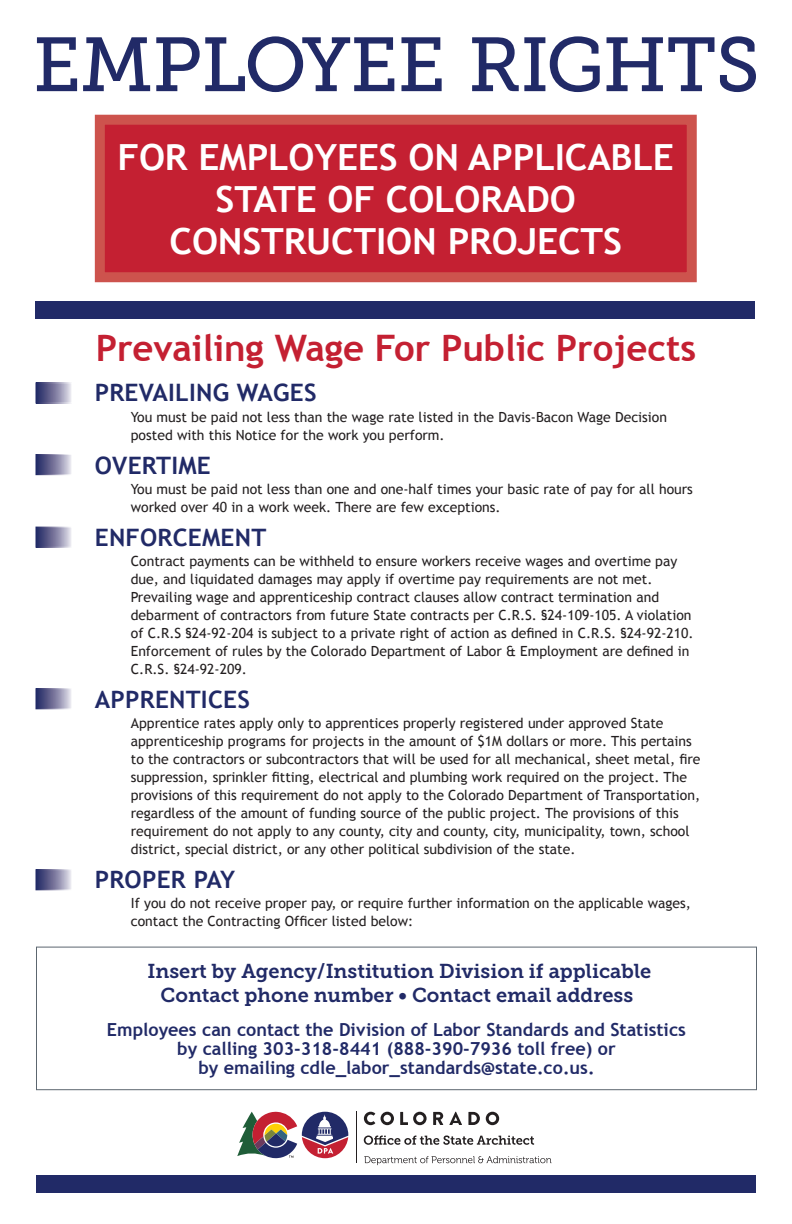
<style>
.page{position:relative;width:792px;height:1224px;background:#fff}
.page>*{position:absolute;margin:0;border:0;box-sizing:border-box;transform-origin:0 0}
.t1{font:700 36.5px "Trebuchet MS";letter-spacing:-.005em;color:#c42032}
._2_Para_Head{font:700 36px/42px "Trebuchet MS";letter-spacing:-.005em;color:#fff;text-align:center}
._1_Body_Text{font:700 24px "Trebuchet MS";letter-spacing:.01em;color:#212a67}
._2_Para_Head-2{font:700 24px "Trebuchet MS";letter-spacing:.01em;color:#212a67}
.t2{font:20px "Museo Slab 700";color:#212a67}
._1_Body_Text-2{font:700 18px/19px "Trebuchet MS";color:#212a67;text-align:center}
._1_Body_Text-3{font:14px/18px "Trebuchet MS";color:#231f20}
</style>
<div class="page">
<div style="left:36px;top:947px;width:721px;height:143px;border:1px solid #5c666f"></div>
<svg style="left:237px;top:1112px;width:111px;height:46px"></svg>
<svg style="left:364px;top:1112px;width:11px;height:13px"></svg>
<svg style="left:381px;top:1112px;width:13px;height:13px"></svg>
<svg style="left:400px;top:1112px;width:27px;height:13px"></svg>
<svg style="left:433px;top:1112px;width:10px;height:13px"></svg>
<svg style="left:468px;top:1112px;width:12px;height:13px"></svg>
<svg style="left:486px;top:1112px;width:13px;height:13px"></svg>
<svg style="left:449px;top:1112px;width:13px;height:13px"></svg>
<hr style="left:356px;top:1112px;width:1px;height:51px;background:#231f20">
<svg style="left:364px;top:1156px;width:188px;height:9px"></svg>
<svg style="left:364px;top:1135px;width:170px;height:10px"></svg>
<div style="left:36px;top:1175px;width:720px;height:18px;background:#212a67"></div>
<div style="left:36px;top:301px;width:720px;height:17px;background:#212a67"></div>
<svg style="left:37px;top:36px;width:719px;height:56px"></svg>
<div style="left:100px;top:120px;width:592px;height:157px;background:#c42032"></div>
<div style="left:95px;top:115px;width:602px;height:167px;border:10px solid #cd534d"></div>
<svg style="left:38px;top:384px;width:32px;height:18px"></svg>
<div style="left:36px;top:382px;width:36px;height:22px;border:1px solid #fff"></div>
<svg style="left:38px;top:456px;width:32px;height:17px"></svg>
<div style="left:36px;top:454px;width:36px;height:21px;border:1px solid #fff"></div>
<svg style="left:38px;top:529px;width:32px;height:17px"></svg>
<div style="left:36px;top:527px;width:36px;height:21px;border:1px solid #fff"></div>
<svg style="left:38px;top:690px;width:32px;height:17px"></svg>
<div style="left:36px;top:688px;width:36px;height:21px;border:1px solid #fff"></div>
<svg style="left:38px;top:871px;width:32px;height:17px"></svg>
<div style="left:36px;top:869px;width:36px;height:21px;border:1px solid #fff"></div>
<p class="_2_Para_Head" style="left:118px;top:136px;width:558px">FOR EMPLOYEES ON APPLICABLE<br>STATE OF COLORADO<br>CONSTRUCTION PROJECTS</p>
<p class="t1" style="left:96px;top:325px;width:602px">Prevailing Wage For Public Projects</p>
<p class="_2_Para_Head-2" style="left:95px;top:377px;width:223px">PREVAILING WAGES</p>
<p class="_1_Body_Text-3" style="left:131px;top:408px;width:538px">You must be paid not less than the wage rate listed in the Davis-Bacon Wage Decision posted with this Notice for the work you perform.</p>
<p class="_1_Body_Text" style="left:95px;top:450px;width:117px">OVERTIME</p>
<p class="_1_Body_Text-3" style="left:131px;top:480px;width:564px">You must be paid not less than one and one-half times your basic rate of pay for all hours worked over 40 in a work week. There are few exceptions.</p>
<p class="_1_Body_Text" style="left:95px;top:522px;width:173px">ENFORCEMENT</p>
<p class="_1_Body_Text-3" style="left:131px;top:552px;width:564px">Contract payments can be withheld to ensure workers receive wages and overtime pay due, and liquidated damages may apply if overtime pay requirements are not met.<br>Prevailing wage and apprenticeship contract clauses allow contract termination and debarment of contractors from future State contracts per C.R.S. §24-109-105. A violation of C.R.S §24-92-204 is subject to a private right of action as defined in C.R.S. §24-92-210.<br>Enforcement of rules by the Colorado Department of Labor &amp; Employment are defined in C.R.S. §24-92-209.</p>
<p class="_1_Body_Text" style="left:95px;top:684px;width:157px">APPRENTICES</p>
<p class="_1_Body_Text-3" style="left:131px;top:714px;width:571px">Apprentice rates apply only to apprentices properly registered under approved State apprenticeship programs for projects in the amount of $1M dollars or more. This pertains to the contractors or subcontractors that will be used for all mechanical, sheet metal, fire suppression, sprinkler fitting, electrical and plumbing work required on the project. The provisions of this requirement do not apply to the Colorado Department of Transportation, regardless of the amount of funding source of the public project. The provisions of this requirement do not apply to any county, city and county, city, municipality, town, school district, special district, or any other political subdivision of the state.</p>
<p class="_1_Body_Text" style="left:95px;top:864px;width:142px">PROPER PAY</p>
<p class="_1_Body_Text-3" style="left:131px;top:894px;width:562px">If you do not receive proper pay, or require further information on the applicable wages, contact the Contracting Officer listed below:</p>
<p class="t2" style="left:147px;top:960px;width:505px">Insert by Agency/Institution Division if applicable</p>
<p class="t2" style="left:161px;top:984px;width:474px">Contact phone number • Contact email address</p>
<p class="_1_Body_Text-2" style="left:107px;top:1020px;width:581px">Employees can contact the Division of Labor Standards and Statistics by calling 303-318-8441 (888-390-7936 toll free) or<br>by emailing cdle_labor_standards@state.co.us.</p>
</div>
